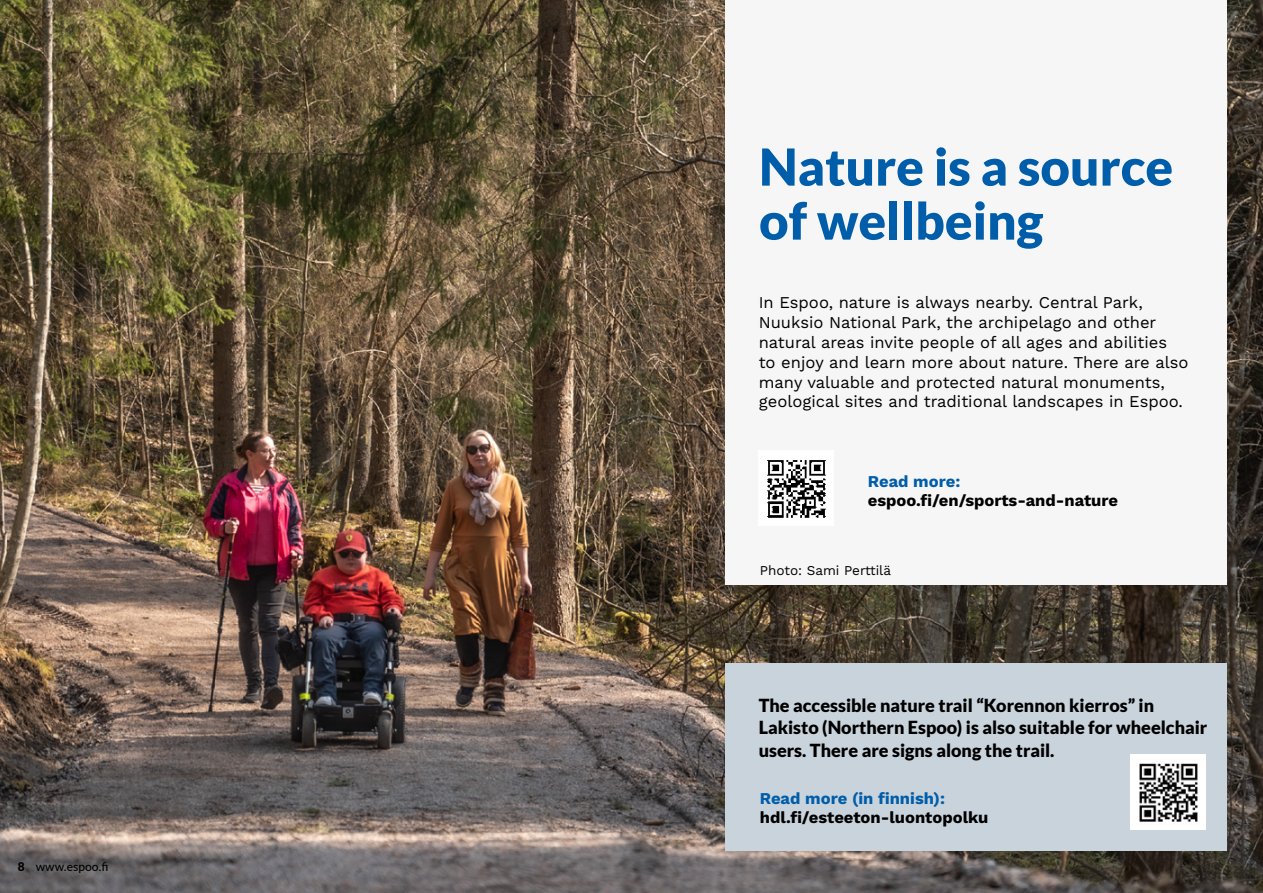
<style>
.page{position:relative;width:1263px;height:893px;background:#fff}
.page>*{position:absolute;margin:0;border:0;box-sizing:border-box;transform-origin:0 0}
._1_otsikko{font:900 51px/54px "Lato";color:#005da9}
._4_nosto_musta{font:900 18px/22.5px "Lato";color:#000}
._2_leipis{font:16.5px/19.8px "Work Sans";color:#000}
._2_leipis-2{font:700 16.5px "Work Sans";color:#000}
._2_leipis-3{font:700 16.5px "Work Sans";color:#005da9}
.krediitit{font:13.5px "Work Sans";color:#000}
.t1{font:500 12px "Lato";color:#000}
.s1{font-weight:900}
</style>
<div class="page">
<img style="left:0;top:0;width:1262px;height:893px">
<div style="left:725px;top:663px;width:502px;height:187px;background:#c9d3dc"></div>
<div style="left:725px;top:0;width:502px;height:585px;background:#f7f6f7"></div>
<img style="left:767px;top:460px;width:59px;height:58px">
<img style="left:1130px;top:754px;width:75px;height:75px">
<p class="t1" style="left:18px;top:858px;width:92px"><span class="s1">8</span> www.espoo.fi</p>
<p class="_1_otsikko" style="left:759px;top:139px;width:416px">Nature is a source of wellbeing</p>
<p class="_2_leipis" style="left:759px;top:294px;width:399px">In Espoo, nature is always nearby. Central Park,<br>Nuuksio National Park, the archipelago and other</p>
<p class="_2_leipis" style="left:759px;top:333px;width:431px">natural areas invite people of all ages and abilities<br>to enjoy and learn more about nature. There are also many valuable and protected natural monuments,</p>
<p class="_2_leipis" style="left:759px;top:393px;width:426px">geological sites and traditional landscapes in Espoo.</p>
<p class="_2_leipis-3" style="left:868px;top:471px;width:94px">Read more:</p>
<p class="_2_leipis-2" style="left:868px;top:491px;width:252px">espoo.fi/en/sports-and-nature</p>
<p class="krediitit" style="left:760px;top:563px;width:133px">Photo: Sami Perttilä</p>
<p class="_4_nosto_musta" style="left:759px;top:694px;width:397px">The accessible nature trail “Korennon kierros” in</p>
<p class="_4_nosto_musta" style="left:759px;top:716px;width:450px">Lakisto (Northern Espoo) is also suitable for wheelchair users. There are signs along the trail.</p>
<p class="_2_leipis-3" style="left:760px;top:788px;width:187px">Read more (in finnish):</p>
<p class="_2_leipis-2" style="left:760px;top:808px;width:230px">hdl.fi/esteeton-luontopolku</p>
</div>
